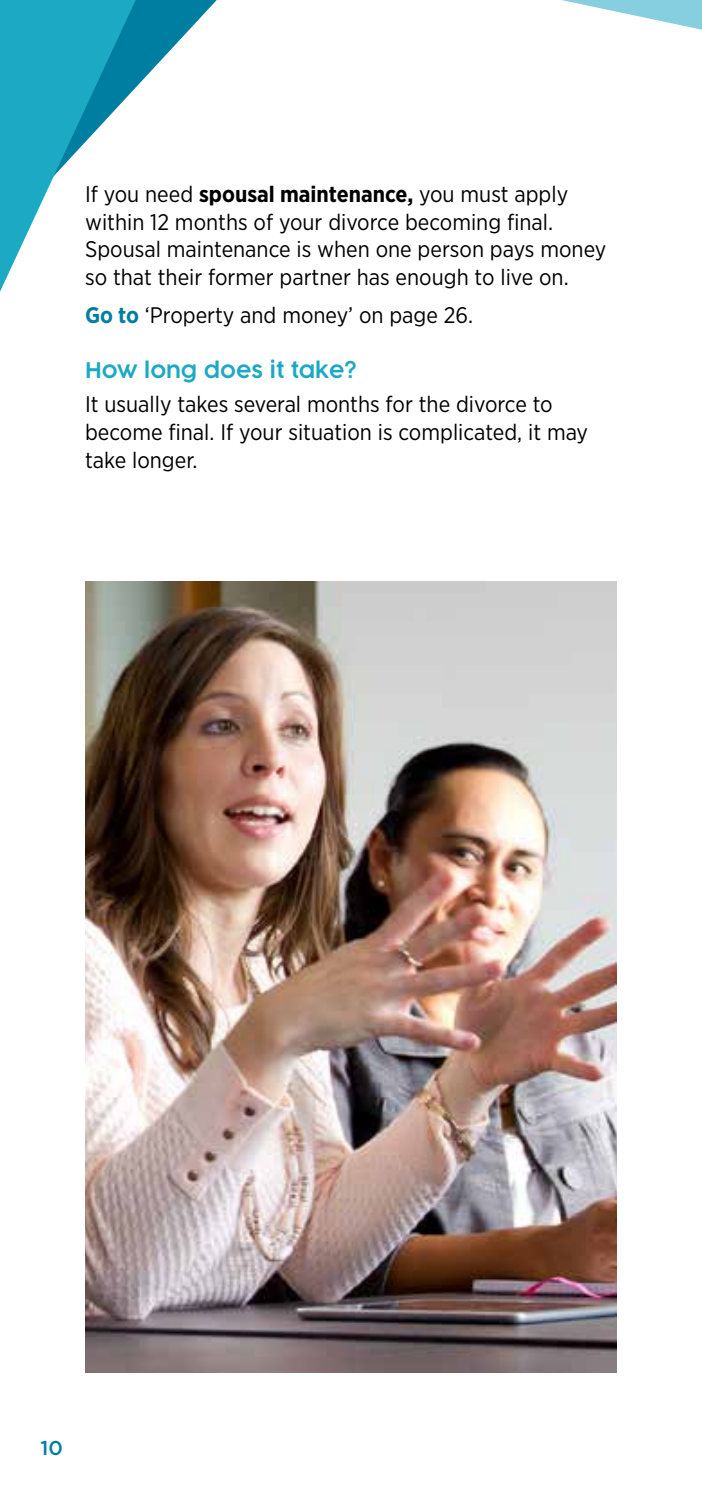
<style>
.page{position:relative;width:702px;height:1489px;background:#fff}
.page>*{position:absolute;margin:0;border:0;box-sizing:border-box;transform-origin:0 0}
.t1{font:22.5px/27.5px "Gotham Narrow";color:#000}
.t2{font:300 21.25px "Cocogoose Pro";color:#1ca9c4}
.t3{font:500 20px "Gotham";color:#007ea2}
.s1{font-weight:700}
.s2{font-weight:700;color:#007ea2}
</style>
<div class="page">
<svg style="left:151px;top:0;width:66px;height:71px"></svg>
<svg style="left:0;top:0;width:151px;height:292px"></svg>
<svg style="left:562px;top:0;width:140px;height:30px"></svg>
<img style="left:85px;top:581px;width:532px;height:790px">
<p class="t1" style="left:85px;top:180px;width:522px">If you need <span class="s1">spousal maintenance,</span> you must apply within 12 months of your divorce becoming final.<br>Spousal maintenance is when one person pays money so that their former partner has enough to live on.</p>
<p class="t1" style="left:85px;top:301px;width:389px"><span class="s2">Go to</span> ‘Property and money’ on page 26.</p>
<p class="t2" style="left:85px;top:356px;width:273px">How long does it take?</p>
<p class="t1" style="left:85px;top:390px;width:504px">It usually takes several months for the divorce to become final. If your situation is complicated, it may take longer.</p>
<p class="t3" style="left:41px;top:1434px;width:24px">10</p>
</div>
